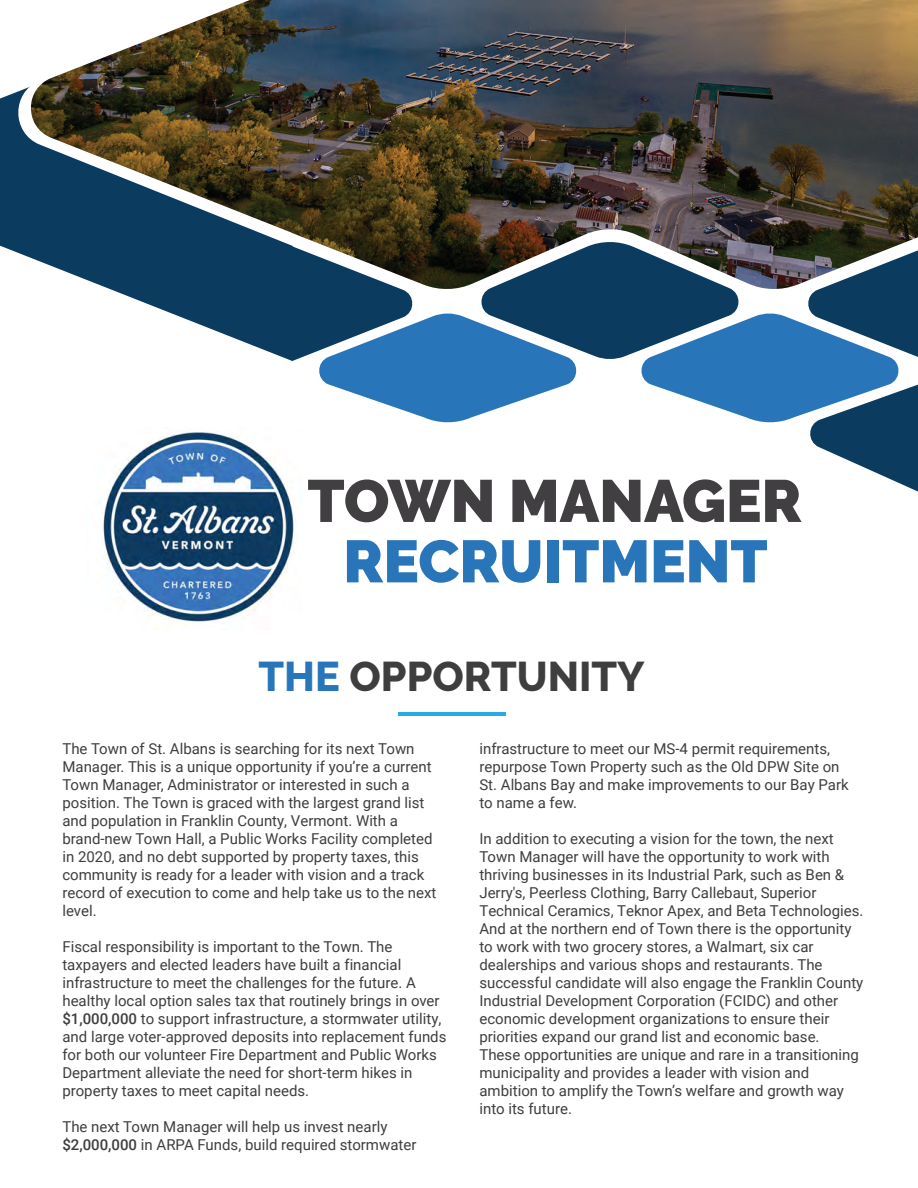
<style>
.page{position:relative;width:918px;height:1188px;background:#fff}
.page>*{position:absolute;margin:0;border:0;box-sizing:border-box;transform-origin:0 0}
.t1{font:900 59.4px "Raleway";color:#413f41}
.t2{font:900 59.4px "Raleway";color:#2875b9}
.t3{font:800 41.4px "Raleway";color:#3e3e3f}
.t4{font:15px/18px "Roboto";color:#3e3e3f}
.s1{color:#2875b9}
.s2{font-weight:500}
</style>
<div class="page">
<img style="left:102px;top:429px;width:194px;height:196px">
<svg style="left:292px;top:291px;width:626px;height:206px"></svg>
<svg style="left:0;top:94px;width:293px;height:267px"></svg>
<svg style="left:11px;top:89px;width:16px;height:157px;background:#295372"></svg>
<img style="left:27px;top:0;width:891px;height:291px">
<hr style="left:398px;top:713px;width:108px;height:3px;background:#27abe2">
<h1 class="t1" style="left:308px;top:467px;width:496px">TOWN MANAGER</h1>
<h1 class="t2" style="left:343px;top:527px;width:426px">RECRUITMENT</h1>
<h2 class="t3" style="left:259px;top:653px;width:388px"><span class="s1">THE</span> OPPORTUNITY</h2>
<p class="t4" style="left:62px;top:739px;width:375px">The Town of St. Albans is searching for its next Town Manager. This is a unique opportunity if you’re a current Town Manager, Administrator or interested in such a position. The Town is graced with the largest grand list and population in Franklin County, Vermont. With a brand-new Town Hall, a Public Works Facility completed in 2020, and no debt supported by property taxes, this community is ready for a leader with vision and a track record of execution to come and help take us to the next level.</p>
<p class="t4" style="left:62px;top:937px;width:386px">Fiscal responsibility is important to the Town. The taxpayers and elected leaders have built a financial infrastructure to meet the challenges for the future. A healthy local option sales tax that routinely brings in over <span class="s2">$1,000,000</span> to support infrastructure, a stormwater utility, and large voter-approved deposits into replacement funds for both our volunteer Fire Department and Public Works Department alleviate the need for short-term hikes in property taxes to meet capital needs.</p>
<p class="t4" style="left:62px;top:1117px;width:356px">The next Town Manager will help us invest nearly <span class="s2">$2,000,000</span> in ARPA Funds, build required stormwater</p>
<p class="t4" style="left:479px;top:739px;width:371px">infrastructure to meet our MS-4 permit requirements, repurpose Town Property such as the Old DPW Site on St. Albans Bay and make improvements to our Bay Park to name a few.</p>
<p class="t4" style="left:479px;top:829px;width:386px">In addition to executing a vision for the town, the next Town Manager will have the opportunity to work with thriving businesses in its Industrial Park, such as Ben &amp; Jerry's, Peerless Clothing, Barry Callebaut, Superior Technical Ceramics, Teknor Apex, and Beta Technologies.<br>And at the northern end of Town there is the opportunity to work with two grocery stores, a Walmart, six car dealerships and various shops and restaurants. The successful candidate will also engage the Franklin County Industrial Development Corporation (FCIDC) and other economic development organizations to ensure their priorities expand our grand list and economic base.<br>These opportunities are unique and rare in a transitioning municipality and provides a leader with vision and ambition to amplify the Town’s welfare and growth way into its future.</p>
</div>
